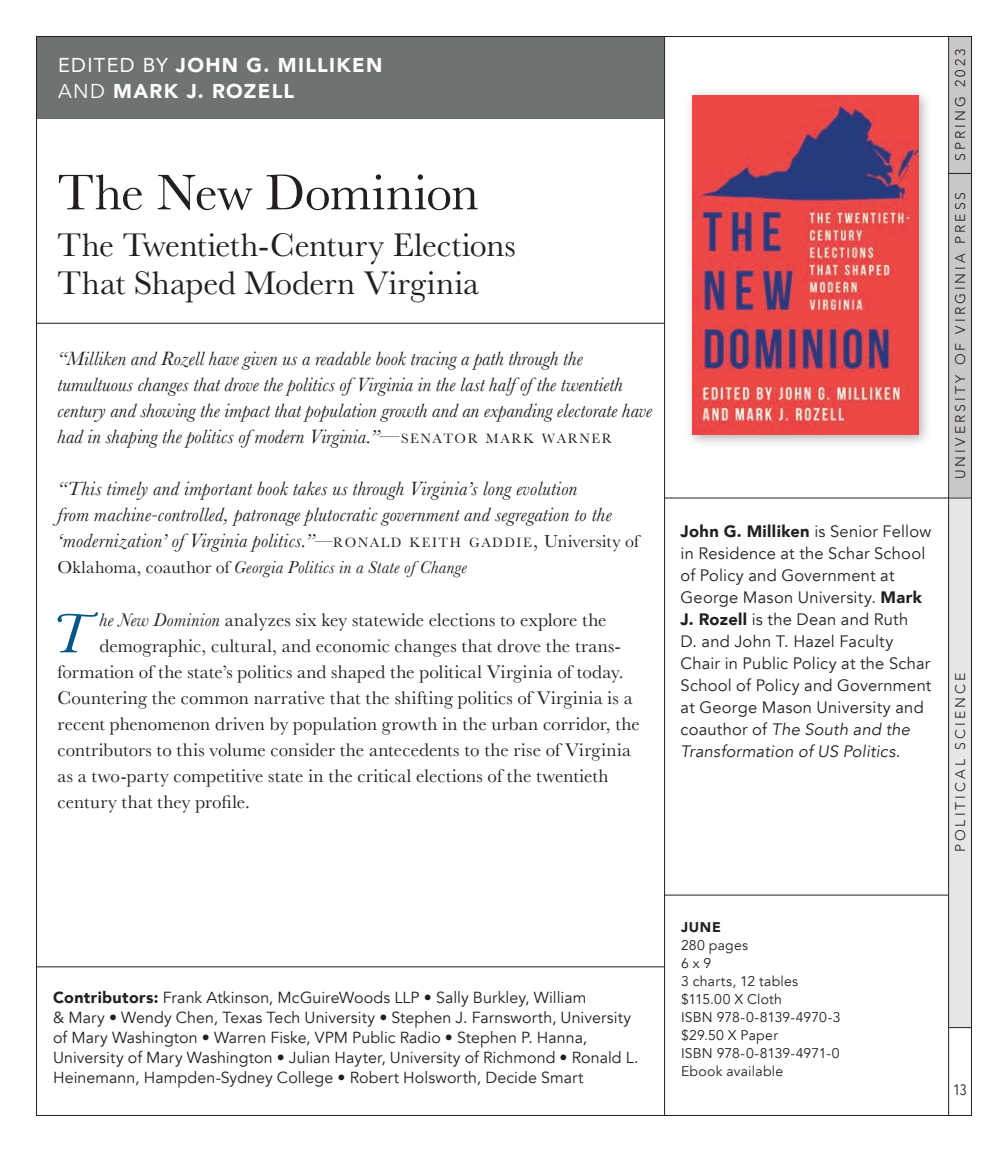
<style>
.page{position:relative;width:1008px;height:1152px;background:#fff}
.page>*{position:absolute;margin:0;border:0;box-sizing:border-box;transform-origin:0 0}
.Txt_first{font:italic 58.2px "Baskerville";color:#055689}
.Book_title{font:52px "Baskerville";letter-spacing:-.005em;color:#231f20}
.Subtitle{font:34px/38px "Baskerville";color:#231f20}
.blurb{font:italic 20px/26px "Baskerville";letter-spacing:.01em;color:#231f20}
.author_1{font:900 20px/26px "Avenir";letter-spacing:.065em;color:#fff}
.Txt_first-2{font:19px "Baskerville";letter-spacing:.01em;color:#231f20}
.blurb-2{font:italic 18px "Baskerville";letter-spacing:.02em;color:#231f20}
.sidebar_txt{font:16.4px/22px "Avenir";letter-spacing:.015em;color:#231f20}
.sidebar_txt-2{font:16px/20px "Avenir";letter-spacing:.005em;color:#231f20}
.t1{font:15px "Avenir Next Condensed";color:#231f20}
.sidebar_book_info{font:14px "Avenir";letter-spacing:.015em;color:#231f20}
.Category_1_Caps{font:300 14px "Avenir";letter-spacing:.22em;color:#231f20}
.sidebar_book_month{font:900 14px "Avenir";color:#231f20}
.s1{font-weight:400}
.s2{font-style:normal}
.s3{font-style:normal;font-size:14px}
.s4{font-style:normal;font-size:18px}
.s5{font-style:italic}
.s6{font-weight:900}
</style>
<div class="page">
<div style="left:949px;top:174px;width:23px;height:324px;background:#c9c7c7"></div>
<div style="left:949px;top:36px;width:23px;height:137px;background:#c9c7c7"></div>
<div style="left:949px;top:498px;width:23px;height:530px;background:#e5e6e6"></div>
<div style="left:684px;top:87px;width:249px;height:362px;background:#231f20;opacity:.35"></div>
<img style="left:692px;top:95px;width:227px;height:340px">
<hr style="left:36px;top:323px;width:629px;height:1px;background:#231f20">
<div style="left:36px;top:37px;width:628px;height:81px;background:#6f7272"></div>
<hr style="left:948px;top:36px;width:1px;height:1080px;background:#231f20">
<hr style="left:664px;top:36px;width:1px;height:1080px;background:#231f20">
<hr style="left:664px;top:498px;width:285px;height:1px;background:#231f20">
<svg style="left:949px;top:498px;width:23px;height:1px"></svg>
<svg style="left:949px;top:173px;width:23px;height:1px"></svg>
<svg style="left:949px;top:1027px;width:23px;height:1px"></svg>
<hr style="left:664px;top:895px;width:285px;height:1px;background:#231f20">
<hr style="left:36px;top:966px;width:628px;height:1px;background:#231f20">
<p class="author_1" style="left:58px;top:51px;width:326px"><span class="s1">EDITED BY</span> JOHN G. MILLIKEN<br><span class="s1">AND</span> MARK J. ROZELL</p>
<p class="Book_title" style="left:58px;top:159px;width:423px">The New Dominion</p>
<p class="Subtitle" style="left:58px;top:227px;width:460px">The Twentieth-Century Elections<br>That Shaped Modern Virginia</p>
<p class="blurb" style="left:58px;top:346px;width:596px">“Milliken and Rozell have given us a readable book tracing a path through the tumultuous changes that drove the politics of Virginia in the last half of the twentieth century and showing the impact that population growth and an expanding electorate have had in shaping the politics of modern Virginia.”<span class="s2">—</span><span class="s3">SENATOR MARK WARNER</span></p>
<p class="blurb" style="left:58px;top:476px;width:583px">“This timely and important book takes us through Virginia’s long evolution<br>from machine-controlled, patronage plutocratic government and segregation to the ‘modernization’ of Virginia politics.”<span class="s4">—</span><span class="s3">RONALD KEITH GADDIE</span><span class="s2">,</span> <span class="s4">University of</span></p>
<p class="blurb-2" style="left:58px;top:556px;width:411px"><span class="s2">Oklahoma, coauthor of</span> Georgia Politics in a State of Change</p>
<p class="Txt_first" style="left:51px;top:595px;width:40px">T</p>
<p class="Txt_first-2" style="left:100px;top:608px;width:509px"><span class="s5">he New Dominion</span> analyzes six key statewide elections to explore the</p>
<p class="Txt_first-2" style="left:100px;top:634px;width:523px">demographic, cultural, and economic changes that drove the trans-</p>
<p class="Txt_first-2" style="left:58px;top:660px;width:568px">formation of the state’s politics and shaped the political Virginia of today.</p>
<p class="Txt_first-2" style="left:58px;top:686px;width:577px">Countering the common narrative that the shifting politics of Virginia is a</p>
<p class="Txt_first-2" style="left:58px;top:712px;width:584px">recent phenomenon driven by population growth in the urban corridor, the</p>
<p class="Txt_first-2" style="left:58px;top:738px;width:575px">contributors to this volume consider the antecedents to the rise of Virginia</p>
<p class="Txt_first-2" style="left:58px;top:764px;width:553px">as a two-party competitive state in the critical elections of the twentieth</p>
<p class="Txt_first-2" style="left:58px;top:790px;width:194px">century that they profile.</p>
<p class="sidebar_txt" style="left:681px;top:521px;width:252px"><span class="s6">John G. Milliken</span> is Senior Fellow in Residence at the Schar School of Policy and Government at<br>George Mason University. <span class="s6">Mark<br>J. Rozell</span> is the Dean and Ruth<br>D. and John T. Hazel Faculty<br>Chair in Public Policy at the Schar<br>School of Policy and Government at George Mason University and coauthor of <span class="s5">The South and the<br>Transformation of US Politics.</span></p>
<p class="Category_1_Caps" style="left:952px;top:161px;width:114px;rotate:-90deg">SPRING 2023</p>
<p class="Category_1_Caps" style="left:952px;top:479px;width:289px;rotate:-90deg">UNIVERSITY OF VIRGINIA PRESS</p>
<p class="Category_1_Caps" style="left:952px;top:852px;width:181px;rotate:-90deg">POLITICAL SCIENCE</p>
<p class="sidebar_txt-2" style="left:53px;top:988px;width:587px"><span class="s6">Contributors:</span> Frank Atkinson, McGuireWoods LLP • Sally Burkley, William<br>&amp; Mary • Wendy Chen, Texas Tech University • Stephen J. Farnsworth, University of Mary Washington • Warren Fiske, VPM Public Radio • Stephen P. Hanna, University of Mary Washington • Julian Hayter, University of Richmond • Ronald L.<br>Heinemann, Hampden-Sydney College • Robert Holsworth, Decide Smart</p>
<p class="sidebar_book_month" style="left:681px;top:916px;width:41px">JUNE</p>
<p class="sidebar_book_info" style="left:681px;top:937px;width:69px">280 pages</p>
<p class="sidebar_book_info" style="left:681px;top:955px;width:32px">6 x 9</p>
<p class="sidebar_book_info" style="left:681px;top:973px;width:119px">3 charts, 12 tables</p>
<p class="sidebar_book_info" style="left:681px;top:991px;width:103px">$115.00 X Cloth</p>
<p class="sidebar_book_info" style="left:681px;top:1009px;width:161px">ISBN 978-0-8139-4970-3</p>
<p class="sidebar_book_info" style="left:681px;top:1027px;width:98px">$29.50 X Paper</p>
<p class="sidebar_book_info" style="left:681px;top:1045px;width:160px">ISBN 978-0-8139-4971-0</p>
<p class="sidebar_book_info" style="left:681px;top:1063px;width:104px">Ebook available</p>
<p class="t1" style="left:953px;top:1077px;width:15px">13</p>
</div>
